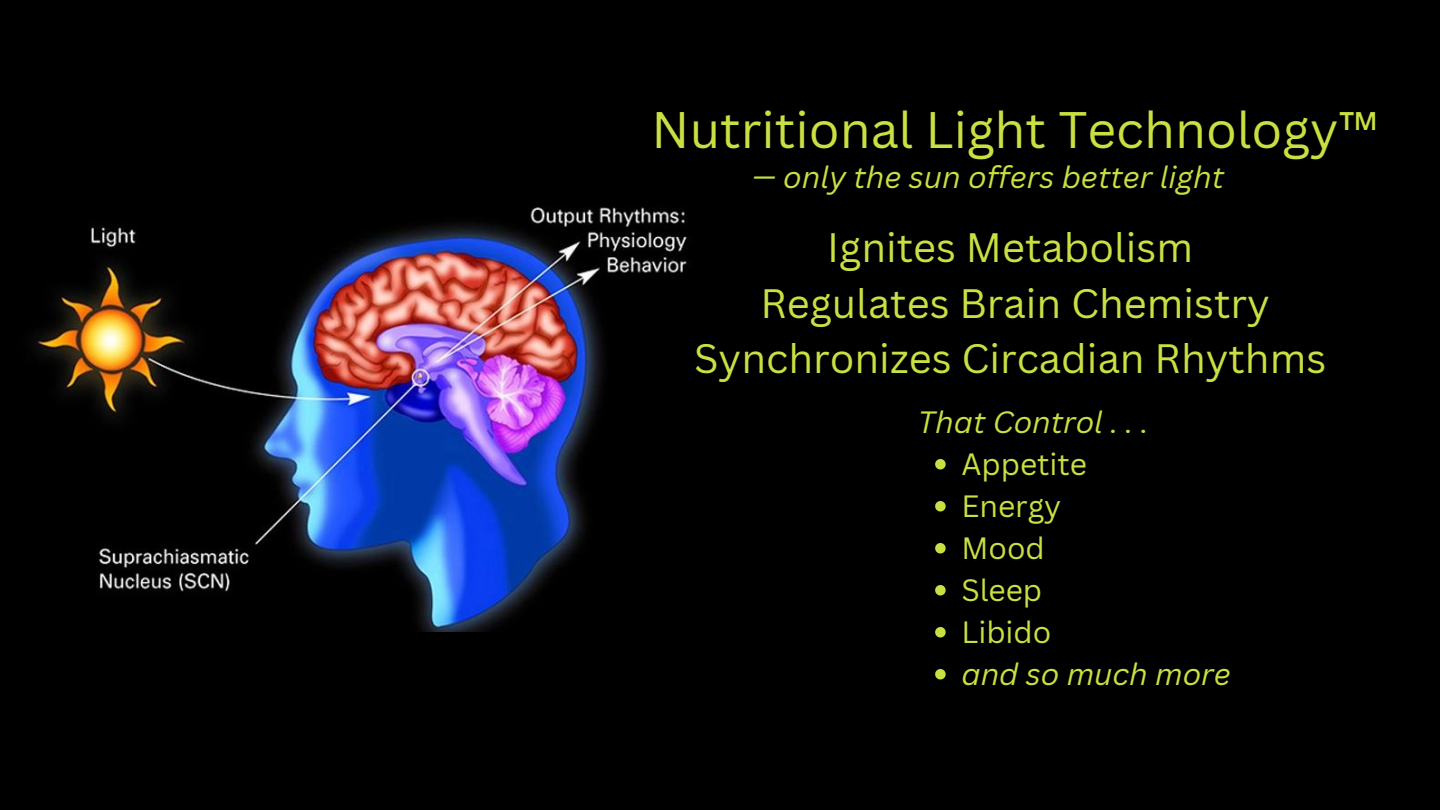
<style>
.page{position:relative;width:1440px;height:810px;background:#000}
.page>*{position:absolute;margin:0;border:0;box-sizing:border-box;transform-origin:0 0}
.t1{font:50px "Canva Sans";color:#cadf42}
.t2{font:40px/55.5px "Canva Sans";color:#cadf42;text-align:center}
.t3{font:italic 30px "Canva Sans";color:#cadf42}
.t4{font:30px/42px "Canva Sans";color:#cadf42}
</style>
<div class="page">
<img style="left:31px;top:207px;width:656px;height:425px">
<svg style="left:935px;top:459px;width:11px;height:10px"></svg>
<svg style="left:935px;top:501px;width:11px;height:10px"></svg>
<svg style="left:935px;top:543px;width:11px;height:10px"></svg>
<svg style="left:935px;top:585px;width:11px;height:10px"></svg>
<svg style="left:935px;top:627px;width:11px;height:10px"></svg>
<svg style="left:935px;top:669px;width:11px;height:10px"></svg>
<p class="t1" style="left:652px;top:95px;width:729px">Nutritional Light Technology™</p>
<p class="t3" style="left:752px;top:156px;width:473px">— only the sun offers better light</p>
<p class="t2" style="left:694px;top:219px;width:634px">Ignites Metabolism<br>Regulates Brain Chemistry<br>Synchronizes Circadian Rhythms</p>
<p class="t3" style="left:918px;top:401px;width:232px">That Control . . .</p>
<p class="t4" style="left:961px;top:442px;width:127px">Appetite<br>Energy<br>Mood<br>Sleep<br>Libido</p>
<p class="t3" style="left:961px;top:653px;width:271px">and so much more</p>
</div>
